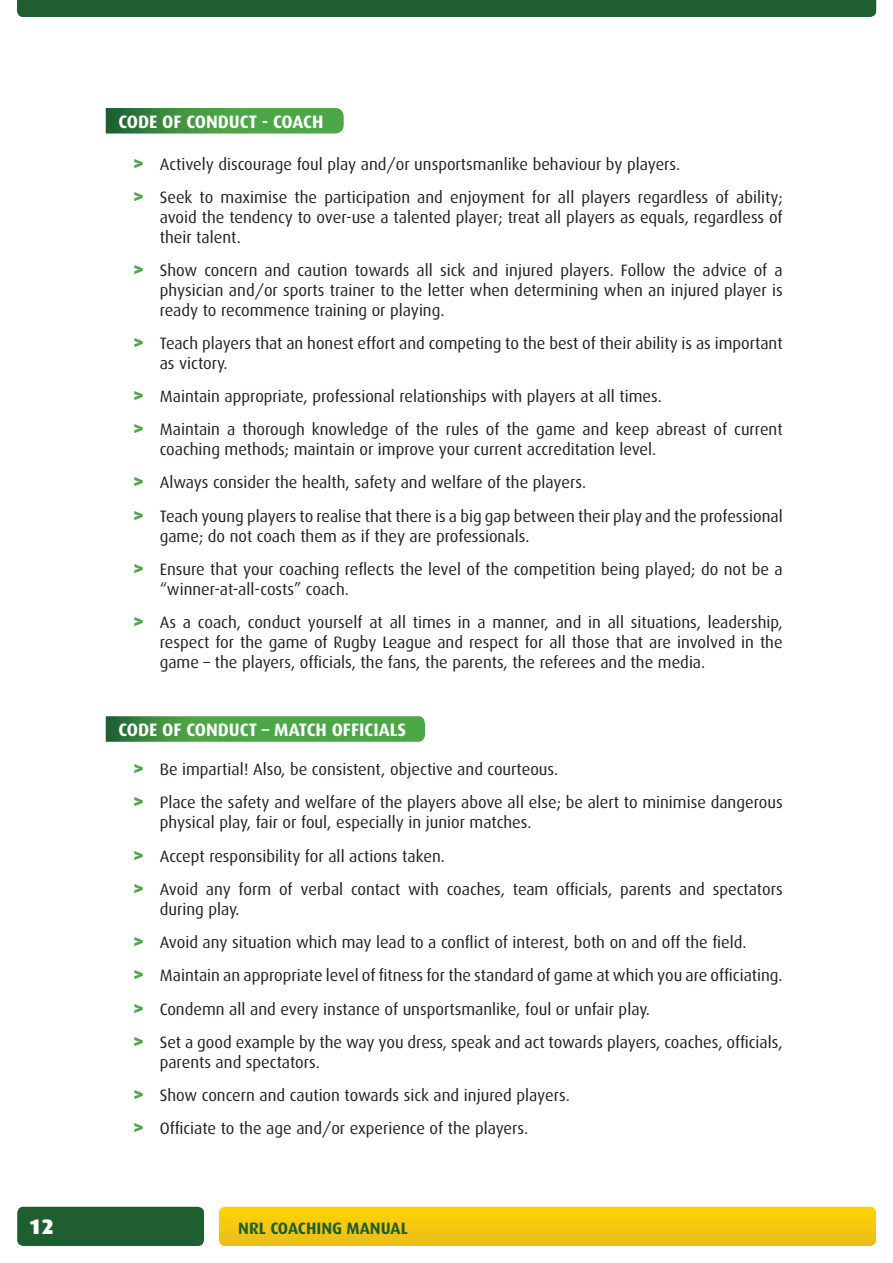
<style>
.page{position:relative;width:893px;height:1263px;background:#fff}
.page>*{position:absolute;margin:0;border:0;box-sizing:border-box;transform-origin:0 0}
.t1{font:900 21px "Dax";color:#fff}
.t2{font:700 18px "Dax";color:#fff}
.t3{font:16.5px/33.3px "Dax";color:#231f20}
.t4{font:700 16.5px "Dax";color:#1e5e31}
.s1{font-weight:900;font-size:19.5px;color:#4ca747}
</style>
<div class="page">
<div style="left:17px;top:1207px;width:187px;height:39px;background:#1e5e31;border-radius:6px"></div>
<div style="left:219px;top:1207px;width:657px;height:39px;background:#f5c80f;border-radius:6px"></div>
<div style="left:17px;top:0;width:859px;height:17px;background:#1e5e31"></div>
<svg style="left:106px;top:108px;width:238px;height:26px;background:#469947"></svg>
<svg style="left:106px;top:716px;width:319px;height:26px;background:#4aa048"></svg>
<p class="t2" style="left:118px;top:112px;width:206px">CODE OF CONDUCT - COACH</p>
<p class="t3" style="left:133px;top:148px;width:651px"><span class="s1">&gt;</span> Actively discourage foul play and/or unsportsmanlike behaviour by players.<br><span class="s1">&gt;</span> Seek to maximise the participation and enjoyment for all players regardless of ability;</p>
<p class="t3" style="left:160px;top:207px;width:624px;line-height:19.8px">avoid the tendency to over-use a talented player; treat all players as equals, regardless of their talent.</p>
<p class="t3" style="left:160px;top:261px;width:624px;line-height:19.8px;text-align:justify;text-indent:-27px"><span class="s1">&gt;</span> Show concern and caution towards all sick and injured players. Follow the advice of a physician and/or sports trainer to the letter when determining when an injured player is ready to recommence training or playing.</p>
<p class="t3" style="left:160px;top:333px;width:624px;line-height:19.8px;text-indent:-27px"><span class="s1">&gt;</span> Teach players that an honest effort and competing to the best of their ability is as important as victory.</p>
<p class="t3" style="left:133px;top:380px;width:651px"><span class="s1">&gt;</span> Maintain appropriate, professional relationships with players at all times.<br><span class="s1">&gt;</span> Maintain a thorough knowledge of the rules of the game and keep abreast of current</p>
<p class="t3" style="left:133px;top:433px;width:651px;text-indent:27px">coaching methods; maintain or improve your current accreditation level.<br><span class="s1">&gt;</span> Always consider the health, safety and welfare of the players.<br><span class="s1">&gt;</span> Teach young players to realise that there is a big gap between their play and the professional</p>
<p class="t3" style="left:133px;top:519px;width:651px;text-indent:27px">game; do not coach them as if they are professionals.<br><span class="s1">&gt;</span> Ensure that your coaching reflects the level of the competition being played; do not be a</p>
<p class="t3" style="left:133px;top:572px;width:651px;text-indent:27px">“winner-at-all-costs” coach.<br><span class="s1">&gt;</span> As a coach, conduct yourself at all times in a manner, and in all situations, leadership,</p>
<p class="t3" style="left:160px;top:632px;width:624px;line-height:19.8px">respect for the game of Rugby League and respect for all those that are involved in the game – the players, officials, the fans, the parents, the referees and the media.</p>
<p class="t2" style="left:118px;top:719px;width:289px">CODE OF CONDUCT – MATCH OFFICIALS</p>
<p class="t3" style="left:133px;top:753px;width:651px"><span class="s1">&gt;</span> Be impartial! Also, be consistent, objective and courteous.<br><span class="s1">&gt;</span> Place the safety and welfare of the players above all else; be alert to minimise dangerous</p>
<p class="t3" style="left:133px;top:806px;width:651px;text-indent:27px">physical play, fair or foul, especially in junior matches.<br><span class="s1">&gt;</span> Accept responsibility for all actions taken.<br><span class="s1">&gt;</span> Avoid any form of verbal contact with coaches, team officials, parents and spectators</p>
<p class="t3" style="left:133px;top:892px;width:651px;text-indent:27px">during play.<br><span class="s1">&gt;</span> Avoid any situation which may lead to a conflict of interest, both on and off the field.<br><span class="s1">&gt;</span> Maintain an appropriate level of fitness for the standard of game at which you are officiating. <span class="s1">&gt;</span> Condemn all and every instance of unsportsmanlike, foul or unfair play.<br><span class="s1">&gt;</span> Set a good example by the way you dress, speak and act towards players, coaches, officials,</p>
<p class="t3" style="left:133px;top:1045px;width:439px;text-indent:27px">parents and spectators.<br><span class="s1">&gt;</span> Show concern and caution towards sick and injured players. <span class="s1">&gt;</span> Officiate to the age and/or experience of the players.</p>
<p class="t1" style="left:29px;top:1215px;width:27px">12</p>
<p class="t4" style="left:238px;top:1218px;width:171px">NRL COACHING MANUAL</p>
</div>
